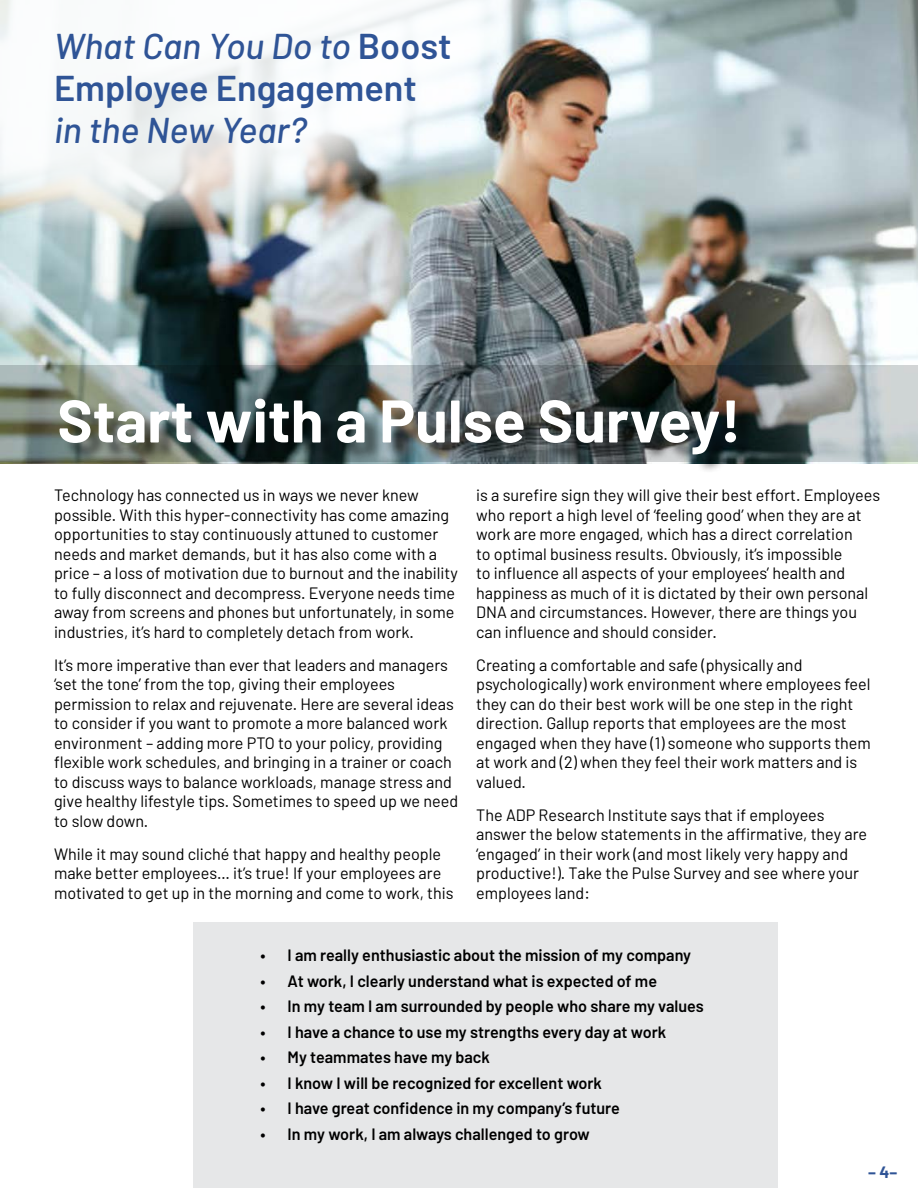
<style>
.page{position:relative;width:918px;height:1188px;background:#fff}
.page>*{position:absolute;margin:0;border:0;box-sizing:border-box;transform-origin:0 0}
.t1{font:700 60px "Barlow";color:#fff}
.t2{font:600 36px/42px "Barlow";color:#2f5496}
.t3{font:italic 500 36px "Barlow";color:#2f5496}
.t4{font:16.5px/19.5px "Barlow";color:#000}
.t5{font:600 16.5px "Barlow";color:#000}
.t6{font:700 16.5px "Barlow";color:#2f5496}
.s1{font-weight:500;font-style:italic}
</style>
<div class="page">
<img style="left:0;top:0;width:918px;height:464px">
<svg style="left:0;top:0;width:550px;height:231px;fill:#f3f7f8"></svg>
<div style="left:194px;top:922px;width:584px;height:266px;background:#e6e7e8"></div>
<img style="left:0;top:365px;width:918px;height:96px">
<div style="left:62px;top:402px;width:693px;height:72px;background:#000;opacity:.5"></div>
<h2 class="t2" style="left:54px;top:24px;width:399px"><span class="s1">What Can You Do to</span> Boost<br>Employee Engagement</h2>
<h2 class="t3" style="left:54px;top:107px;width:254px">in the New Year?</h2>
<h1 class="t1" style="left:57px;top:384px;width:685px">Start with a Pulse Survey!</h1>
<p class="t4" style="left:54px;top:485px;width:405px">Technology has connected us in ways we never knew possible. With this hyper-connectivity has come amazing opportunities to stay continuously attuned to customer needs and market demands, but it has also come with a price – a loss of motivation due to burnout and the inability to fully disconnect and decompress. Everyone needs time away from screens and phones but unfortunately, in some industries, it’s hard to completely detach from work.</p>
<p class="t4" style="left:54px;top:655px;width:406px">It’s more imperative than ever that leaders and managers ‘set the tone’ from the top, giving their employees permission to relax and rejuvenate. Here are several ideas to consider if you want to promote a more balanced work environment – adding more PTO to your policy, providing flexible work schedules, and bringing in a trainer or coach to discuss ways to balance workloads, manage stress and give healthy lifestyle tips. Sometimes to speed up we need to slow down.</p>
<p class="t4" style="left:54px;top:844px;width:401px">While it may sound cliché that happy and healthy people make better employees… it’s true! If your employees are motivated to get up in the morning and come to work, this</p>
<p class="t4" style="left:476px;top:485px;width:405px">is a surefire sign they will give their best effort. Employees who report a high level of ‘feeling good’ when they are at work are more engaged, which has a direct correlation<br>to optimal business results. Obviously, it’s impossible<br>to influence all aspects of your employees’ health and happiness as much of it is dictated by their own personal DNA and circumstances. However, there are things you can influence and should consider.</p>
<p class="t4" style="left:476px;top:655px;width:396px">Creating a comfortable and safe (physically and psychologically) work environment where employees feel they can do their best work will be one step in the right direction. Gallup reports that employees are the most engaged when they have (1) someone who supports them at work and (2) when they feel their work matters and is valued.</p>
<p class="t4" style="left:476px;top:805px;width:392px">The ADP Research Institute says that if employees answer the below statements in the affirmative, they are ‘engaged’ in their work (and most likely very happy and productive!). Take the Pulse Survey and see where your employees land:</p>
<p class="t5" style="left:261px;top:945px;width:432px">• I am really enthusiastic about the mission of my company</p>
<p class="t5" style="left:261px;top:971px;width:398px">• At work, I clearly understand what is expected of me</p>
<p class="t5" style="left:261px;top:996px;width:445px">• In my team I am surrounded by people who share my values</p>
<p class="t5" style="left:261px;top:1021px;width:407px">• I have a chance to use my strengths every day at work</p>
<p class="t5" style="left:261px;top:1047px;width:231px">• My teammates have my back</p>
<p class="t5" style="left:261px;top:1072px;width:343px">• I know I will be recognized for excellent work</p>
<p class="t5" style="left:261px;top:1098px;width:361px">• I have great confidence in my company’s future</p>
<p class="t5" style="left:261px;top:1123px;width:331px">• In my work, I am always challenged to grow</p>
<p class="t6" style="left:868px;top:1162px;width:30px">– 4–</p>
</div>
